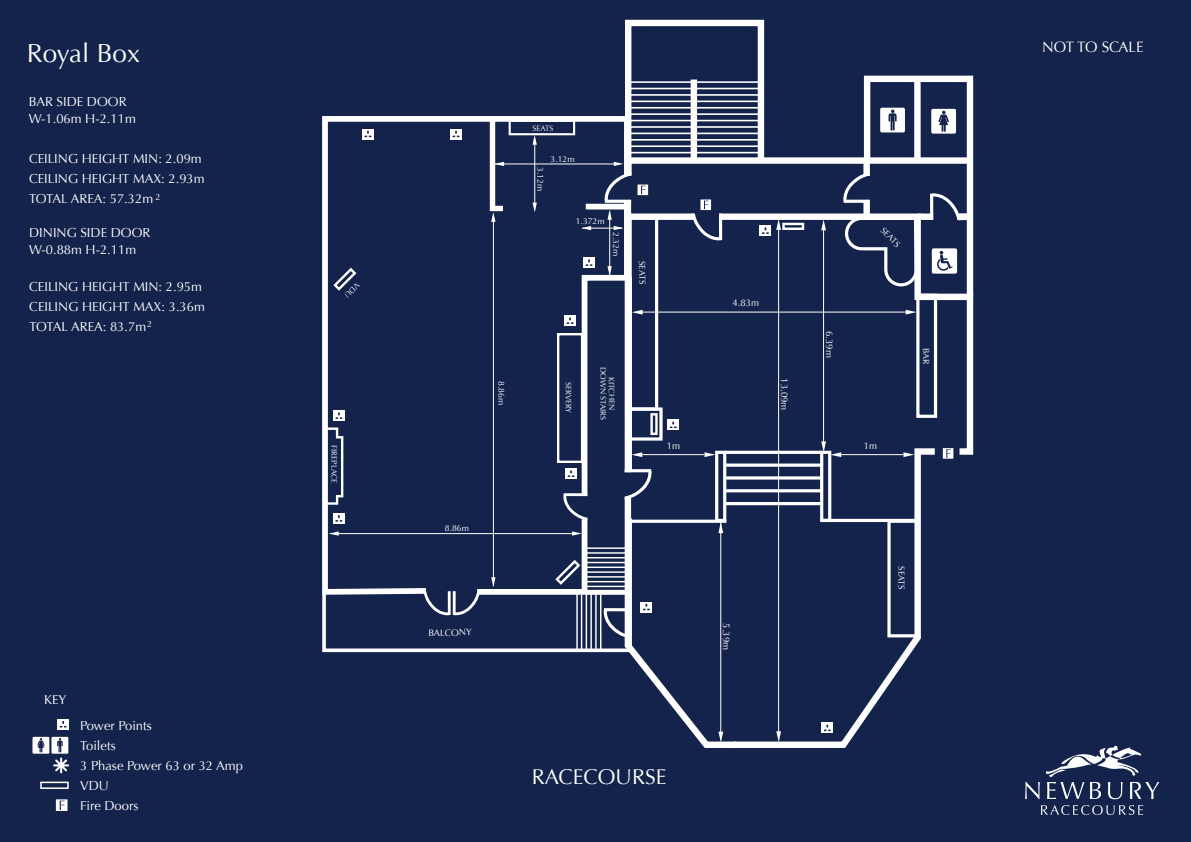
<style>
.page{position:relative;width:1191px;height:842px;background:#14234b}
.page>*{position:absolute;margin:0;border:0;box-sizing:border-box;transform-origin:0 0}
.t1{font:26px "Optima";color:#fff}
.t2{font:21.3px "Optima";letter-spacing:-.005em;color:#fff}
.t3{font:15px "Optima";letter-spacing:-.005em;color:#fff}
.t4{font:13px/20px "Optima";letter-spacing:-.005em;color:#fff}
.t5{font:9.6px "Optima";color:#fff}
.t6{font:9.3px "Optima";letter-spacing:-.005em;color:#fff}
.t7{font:9px "Optima";color:#fff}
.t8{font:8.8px "Optima";letter-spacing:-.005em;color:#fff}
.t9{font:8.6px "Optima";color:#fff}
.t10{font:7.9px/8.6px "Optima";letter-spacing:-.005em;color:#fff;text-align:center}
</style>
<div class="page">
<div style="left:769px;top:303px;width:207px;height:155px;background:#14234b"></div>
<div style="left:769px;top:445px;width:172px;height:306px;background:#14234b"></div>
<div style="left:916px;top:294px;width:21px;height:124px;border:3px solid #fff"></div>
<div style="left:887px;top:520px;width:31px;height:117px;border:3px solid #fff"></div>
<div style="left:820px;top:451px;width:11px;height:71px;border:3px solid #fff"></div>
<hr style="left:821px;top:519px;width:96px;height:3px;background:#fff">
<hr style="left:724px;top:451px;width:97px;height:3px;background:#fff">
<svg style="left:769px;top:463px;width:52px;height:4px"></svg>
<svg style="left:769px;top:476px;width:52px;height:4px"></svg>
<hr style="left:724px;top:489px;width:97px;height:3px;background:#fff">
<hr style="left:724px;top:502px;width:97px;height:3px;background:#fff">
<hr style="left:823px;top:231px;width:1px;height:213px;background:#fff">
<hr style="left:640px;top:312px;width:265px;height:1px;background:#fff">
<svg style="left:905px;top:310px;width:11px;height:5px"></svg>
<hr style="left:841px;top:454px;width:62px;height:1px;background:#fff">
<svg style="left:903px;top:452px;width:11px;height:5px"></svg>
<svg style="left:821px;top:441px;width:20px;height:16px"></svg>
<svg style="left:769px;top:72px;width:207px;height:231px;background:#334063"></svg>
<div style="left:867px;top:157px;width:102px;height:7px;background:#fff"></div>
<div style="left:914px;top:79px;width:6px;height:82px;background:#fff"></div>
<div style="left:917px;top:213px;width:16px;height:7px;background:#fff"></div>
<div style="left:958px;top:213px;width:12px;height:7px;background:#fff"></div>
<div style="left:863px;top:159px;width:7px;height:17px;background:#fff"></div>
<div style="left:863px;top:201px;width:7px;height:13px;background:#fff"></div>
<div style="left:782px;top:223px;width:22px;height:7px;border:2px solid #fff"></div>
<div style="left:931px;top:109px;width:25px;height:25px;background:#fff;border-radius:2px"></div>
<svg style="left:938px;top:111px;width:11px;height:21px"></svg>
<div style="left:880px;top:108px;width:25px;height:24px;background:#fff;border-radius:2px"></div>
<svg style="left:888px;top:110px;width:8px;height:21px"></svg>
<div style="left:931px;top:248px;width:26px;height:26px;background:#fff;border-radius:2px"></div>
<svg style="left:937px;top:251px;width:16px;height:20px"></svg>
<div style="left:319px;top:113px;width:104px;height:485px;background:#14234b"></div>
<svg style="left:323px;top:426px;width:21px;height:80px"></svg>
<svg style="left:320px;top:515px;width:103px;height:139px;background:#2f3c60"></svg>
<div style="left:32px;top:737px;width:17px;height:17px;background:#fff"></div>
<svg style="left:37px;top:738px;width:8px;height:14px"></svg>
<div style="left:51px;top:737px;width:17px;height:17px;background:#fff"></div>
<svg style="left:53px;top:738px;width:16px;height:35px"></svg>
<div style="left:40px;top:782px;width:29px;height:7px;border:2px solid #fff"></div>
<svg style="left:56px;top:799px;width:11px;height:12px"></svg>
<svg style="left:942px;top:448px;width:11px;height:11px"></svg>
<div style="left:57px;top:719px;width:12px;height:11px;background:#fff"></div>
<svg style="left:60px;top:721px;width:7px;height:6px"></svg>
<svg style="left:362px;top:129px;width:11px;height:10px"></svg>
<svg style="left:364px;top:131px;width:7px;height:6px"></svg>
<div style="left:759px;top:225px;width:12px;height:11px;background:#fff"></div>
<div style="left:821px;top:722px;width:12px;height:11px;background:#fff"></div>
<svg style="left:824px;top:725px;width:6px;height:6px"></svg>
<div style="left:333px;top:410px;width:11px;height:11px;background:#fff"></div>
<svg style="left:335px;top:412px;width:7px;height:7px"></svg>
<svg style="left:423px;top:17px;width:346px;height:734px;background:#2a385c"></svg>
<div style="left:333px;top:513px;width:11px;height:11px;background:#fff"></div>
<svg style="left:335px;top:515px;width:7px;height:7px"></svg>
<svg style="left:1041px;top:805px;width:102px;height:10px"></svg>
<svg style="left:1025px;top:782px;width:14px;height:17px"></svg>
<svg style="left:1046px;top:745px;width:113px;height:54px;background:#465271"></svg>
<svg style="left:332px;top:266px;width:28px;height:32px"></svg>
<h1 class="t1" style="left:27px;top:38px;width:115px">Royal Box</h1>
<p class="t4" style="left:29px;top:93px;width:108px;line-height:17px">BAR SIDE DOOR<br>W-1.06m H-2.11m</p>
<p class="t4" style="left:29px;top:149px;width:177px">CEILING HEIGHT MIN: 2.09m<br>CEILING HEIGHT MAX: 2.93m<br>TOTAL AREA: 57.32m</p>
<p class="t4" style="left:29px;top:224px;width:123px;line-height:17px">DINING SIDE DOOR<br>W-0.88m H-2.11m</p>
<p class="t4" style="left:29px;top:277px;width:177px">CEILING HEIGHT MIN: 2.95m<br>CEILING HEIGHT MAX: 3.36m<br>TOTAL AREA: 83.7m</p>
<p class="t7" style="left:156px;top:192px;width:7px">2</p>
<p class="t7" style="left:147px;top:319px;width:7px">2</p>
<p class="t4" style="left:44px;top:690px;width:24px">KEY</p>
<p class="t4" style="left:80px;top:716px;width:164px">Power Points<br>Toilets<br>3 Phase Power 63 or 32 Amp<br>VDU<br>Fire Doors</p>
<p class="t10" style="left:338px;top:445px;width:39px;rotate:90deg">FIREPLACE</p>
<p class="t9" style="left:506px;top:381px;width:25px;rotate:90deg">8.86m</p>
<p class="t10" style="left:532px;top:124px;width:22px">SEATS</p>
<p class="t9" style="left:550px;top:154px;width:25px">3.12m</p>
<p class="t9" style="left:545px;top:167px;width:25px;rotate:90deg">3.12m</p>
<p class="t9" style="left:576px;top:216px;width:30px">1.372m</p>
<p class="t9" style="left:621px;top:232px;width:25px;rotate:90deg">2.32m</p>
<p class="t8" style="left:647px;top:261px;width:25px;rotate:90deg">SEATS</p>
<p class="t10" style="left:572px;top:382px;width:33px;rotate:90deg">SERVERY</p>
<p class="t10" style="left:616px;top:367px;width:54px;rotate:90deg">KITCHEN<br>DOWN STAIRS</p>
<p class="t5" style="left:732px;top:298px;width:28px">4.83m</p>
<p class="t5" style="left:790px;top:378px;width:34px;rotate:90deg">13.09m</p>
<p class="t5" style="left:835px;top:331px;width:28px;rotate:90deg">6.39m</p>
<p class="t8" style="left:886px;top:225px;width:25px;rotate:45deg">SEATS</p>
<p class="t5" style="left:667px;top:440px;width:15px">1m</p>
<p class="t5" style="left:864px;top:440px;width:15px">1m</p>
<p class="t8" style="left:931px;top:348px;width:18px;rotate:90deg">BAR</p>
<p class="t9" style="left:445px;top:523px;width:25px">8.86m</p>
<p class="t6" style="left:428px;top:627px;width:45px">BALCONY</p>
<p class="t5" style="left:732px;top:623px;width:28px;rotate:90deg">5.39m</p>
<p class="t8" style="left:906px;top:566px;width:25px;rotate:90deg">SEATS</p>
<h2 class="t2" style="left:532px;top:764px;width:136px">RACECOURSE</h2>
<p class="t3" style="left:1042px;top:38px;width:103px">NOT TO SCALE</p>
</div>
